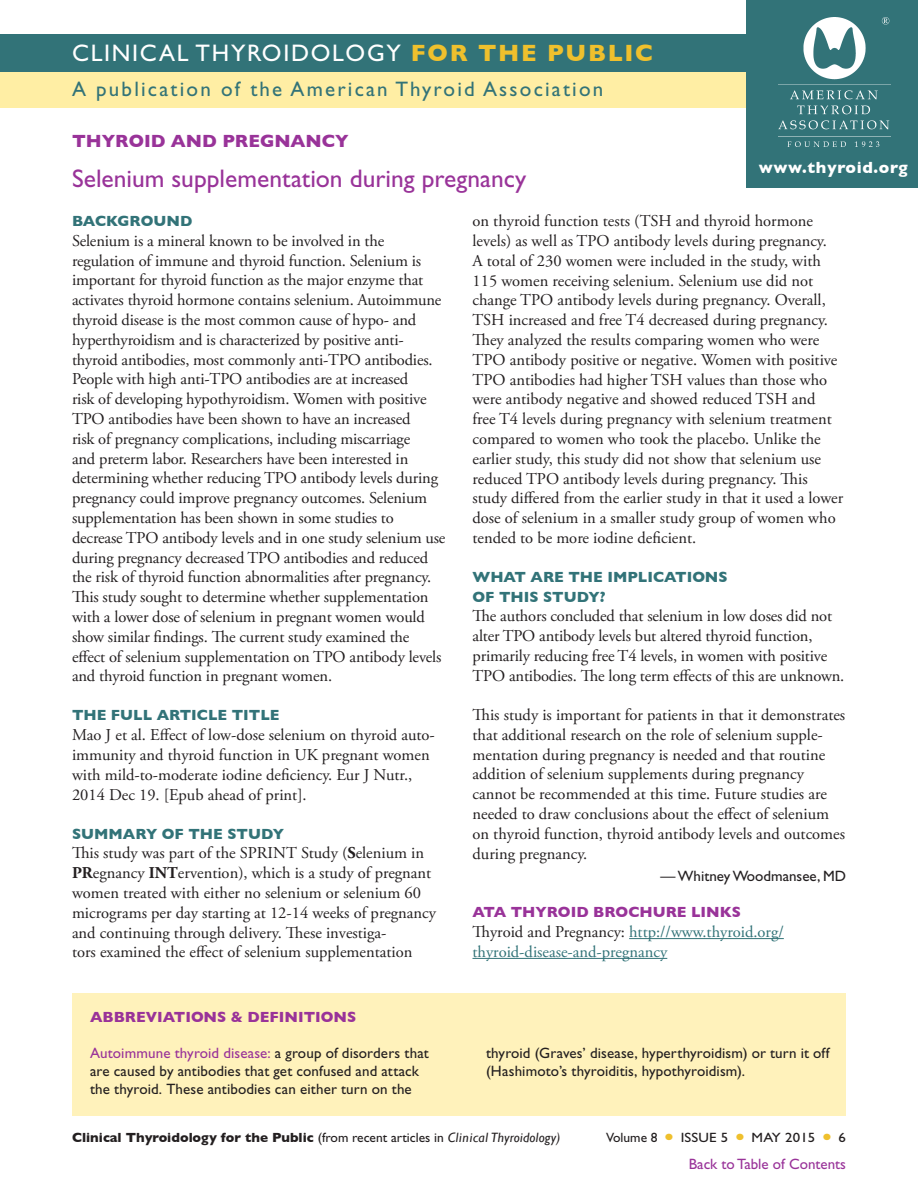
<style>
.page{position:relative;width:918px;height:1188px;background:#fff}
.page>*{position:absolute;margin:0;border:0;box-sizing:border-box;transform-origin:0 0}
.t1{font:25.5px "Gill Sans Std";color:#939}
.t2{font:24px "Gill Sans Std";letter-spacing:.07em;color:#fff}
.t3{font:21px "Gill Sans Std";letter-spacing:.105em;color:#327378}
.Topic_Header{font:700 18px "Gill Sans";color:#939}
.body_serif{font:16.5px/19.8px "Adobe Garamond Pro";letter-spacing:-.01em;color:#231f20}
.body_serif_2nd_para{font:16.5px/19.8px "Adobe Garamond Pro";color:#231f20}
.body_links{font:16.5px/19.8px "Adobe Garamond Pro";color:#327378}
.t4{font:700 16.5px "Gill Sans";letter-spacing:.04em;color:#fff}
.abbreviations_body{font:15px/18px "Gill Sans Std";letter-spacing:.01em;color:#231f20}
.question{font:700 15px/19.5px "Gill Sans";color:#327378}
.abbreviations_head{font:700 15px "Gill Sans";color:#939}
.question_links{font:700 15px "Gill Sans";color:#939}
.t5{font:15px "Gill Sans Std";color:#939}
.body_editor_name{font:15px "Gill Sans Std";color:#231f20}
.t6{font:700 13.5px "Gill Sans";color:#231f20}
.t7{font:13.5px "Gill Sans Std";letter-spacing:.01em;color:#231f20;scale:1.1 1}
.t8{font:13.5px "Gill Sans Std";color:#231f20}
.s1{font-family:"Gill Sans";font-weight:700;color:#efc02d}
.s2{font-weight:700}
.s3{color:#231f20}
.s4{color:#939}
.s5{font-family:"Gill Sans Std";font-weight:400}
.s6{font-weight:400;font-style:italic}
</style>
<div class="page">
<hr style="left:629px;top:938px;width:155px;height:1px;background:#327378">
<hr style="left:472px;top:958px;width:195px;height:1px;background:#327378">
<div style="left:0;top:70px;width:918px;height:38px;background:#ffeea4"></div>
<div style="left:0;top:35px;width:918px;height:37px;background:#327378"></div>
<div style="left:747px;top:0;width:171px;height:188px;background:#327378"></div>
<img style="left:778px;top:18px;width:112px;height:129px">
<div style="left:72px;top:994px;width:774px;height:122px;background:#fff2bb"></div>
<p class="t2" style="left:72px;top:40px;width:583px">CLINICAL THYROIDOLOGY <span class="s1">FOR THE PUBLIC</span></p>
<p class="t3" style="left:72px;top:77px;width:533px">A publication of the American Thyroid Association</p>
<p class="Topic_Header" style="left:72px;top:131px;width:278px">THYROID AND PREGNANCY</p>
<p class="t1" style="left:72px;top:164px;width:456px">Selenium supplementation during pregnancy</p>
<p class="question" style="left:72px;top:211px;width:122px">BACKGROUND</p>
<p class="body_serif" style="left:72px;top:231px;width:375px">Selenium is a mineral known to be involved in the regulation of immune and thyroid function. Selenium is important for thyroid function as the major enzyme that activates thyroid hormone contains selenium. Autoimmune thyroid disease is the most common cause of hypo- and hyperthyroidism and is characterized by positive anti&shy;thyroid antibodies, most commonly anti-TPO antibodies.<br>People with high anti-TPO antibodies are at increased<br>risk of developing hypothyroidism. Women with positive TPO antibodies have been shown to have an increased<br>risk of pregnancy complications, including miscarriage<br>and preterm labor. Researchers have been interested in determining whether reducing TPO antibody levels during pregnancy could improve pregnancy outcomes. Selenium supplementation has been shown in some studies to decrease TPO antibody levels and in one study selenium use during pregnancy decreased TPO antibodies and reduced the risk of thyroid function abnormalities after pregnancy.<br>This study sought to determine whether supplementation with a lower dose of selenium in pregnant women would show similar findings. The current study examined the effect of selenium supplementation on TPO antibody levels and thyroid function in pregnant women.</p>
<p class="question" style="left:72px;top:705px;width:209px">THE FULL ARTICLE TITLE</p>
<p class="body_serif" style="left:72px;top:726px;width:364px">Mao J et al. Effect of low-dose selenium on thyroid auto&shy;immunity and thyroid function in UK pregnant women with mild-to-moderate iodine deficiency. Eur J Nutr., 2014 Dec 19. [Epub ahead of print].</p>
<p class="question" style="left:72px;top:824px;width:214px">SUMMARY OF THE STUDY</p>
<p class="body_serif" style="left:72px;top:844px;width:366px">This study was part of the SPRINT Study (<span class="s2">S</span>elenium in <span class="s2">PR</span>egnancy <span class="s2">INT</span>ervention), which is a study of pregnant women treated with either no selenium or selenium 60 micrograms per day starting at 12-14 weeks of pregnancy and continuing through delivery. These investiga-<br>tors examined the effect of selenium supplementation</p>
<p class="t4" style="left:759px;top:158px;width:150px">www.thyroid.org</p>
<p class="body_serif" style="left:472px;top:212px;width:372px">on thyroid function tests (TSH and thyroid hormone levels) as well as TPO antibody levels during pregnancy.<br>A total of 230 women were included in the study, with 115 women receiving selenium. Selenium use did not change TPO antibody levels during pregnancy. Overall, TSH increased and free T4 decreased during pregnancy.<br>They analyzed the results comparing women who were TPO antibody positive or negative. Women with positive TPO antibodies had higher TSH values than those who were antibody negative and showed reduced TSH and<br>free T4 levels during pregnancy with selenium treatment compared to women who took the placebo. Unlike the earlier study, this study did not show that selenium use reduced TPO antibody levels during pregnancy. This study differed from the earlier study in that it used a lower dose of selenium in a smaller study group of women who tended to be more iodine deficient.</p>
<p class="question" style="left:472px;top:567px;width:257px">WHAT ARE THE IMPLICATIONS<br>OF THIS STUDY?</p>
<p class="body_serif" style="left:472px;top:607px;width:373px">The authors concluded that selenium in low doses did not alter TPO antibody levels but altered thyroid function, primarily reducing free T4 levels, in women with positive TPO antibodies. The long term effects of this are unknown.</p>
<p class="body_serif_2nd_para" style="left:472px;top:706px;width:374px">This study is important for patients in that it demonstrates that additional research on the role of selenium supple&shy;mentation during pregnancy is needed and that routine addition of selenium supplements during pregnancy cannot be recommended at this time. Future studies are needed to draw conclusions about the effect of selenium on thyroid function, thyroid antibody levels and outcomes during pregnancy.</p>
<p class="body_editor_name" style="left:661px;top:867px;width:187px">— Whitney Woodmansee, MD</p>
<p class="question_links" style="left:472px;top:903px;width:270px">ATA THYROID BROCHURE LINKS</p>
<p class="body_links" style="left:472px;top:922px;width:313px"><span class="s3">Thyroid and Pregnancy:</span> http://www.thyroid.org/ thyroid-disease-and-pregnancy</p>
<p class="abbreviations_head" style="left:90px;top:1008px;width:268px">ABBREVIATIONS &amp; DEFINITIONS</p>
<p class="abbreviations_body" style="left:90px;top:1044px;width:340px"><span class="s4">Autoimmune thyroid disease:</span> a group of disorders that are caused by antibodies that get confused and attack the thyroid. These antibodies can either turn on the</p>
<p class="abbreviations_body" style="left:486px;top:1044px;width:345px">thyroid (Graves’ disease, hyperthyroidism) or turn it off (Hashimoto’s thyroiditis, hypothyroidism).</p>
<p class="t6" style="left:72px;top:1129px;width:490px">Clinical Thyroidology for the Public <span class="s5">(from recent articles in</span> <span class="s6">Clinical Thyroidology)</span></p>
<p class="t8" style="left:606px;top:1130px;width:53px">Volume 8</p>
<p class="t7" style="left:681px;top:1130px;width:45px">ISSUE 5</p>
<p class="t7" style="left:752px;top:1130px;width:59px">MAY 2015</p>
<p class="t7" style="left:839px;top:1130px;width:8px">6</p>
<p class="t5" style="left:689px;top:1155px;width:159px">Back to Table of Contents</p>
</div>
